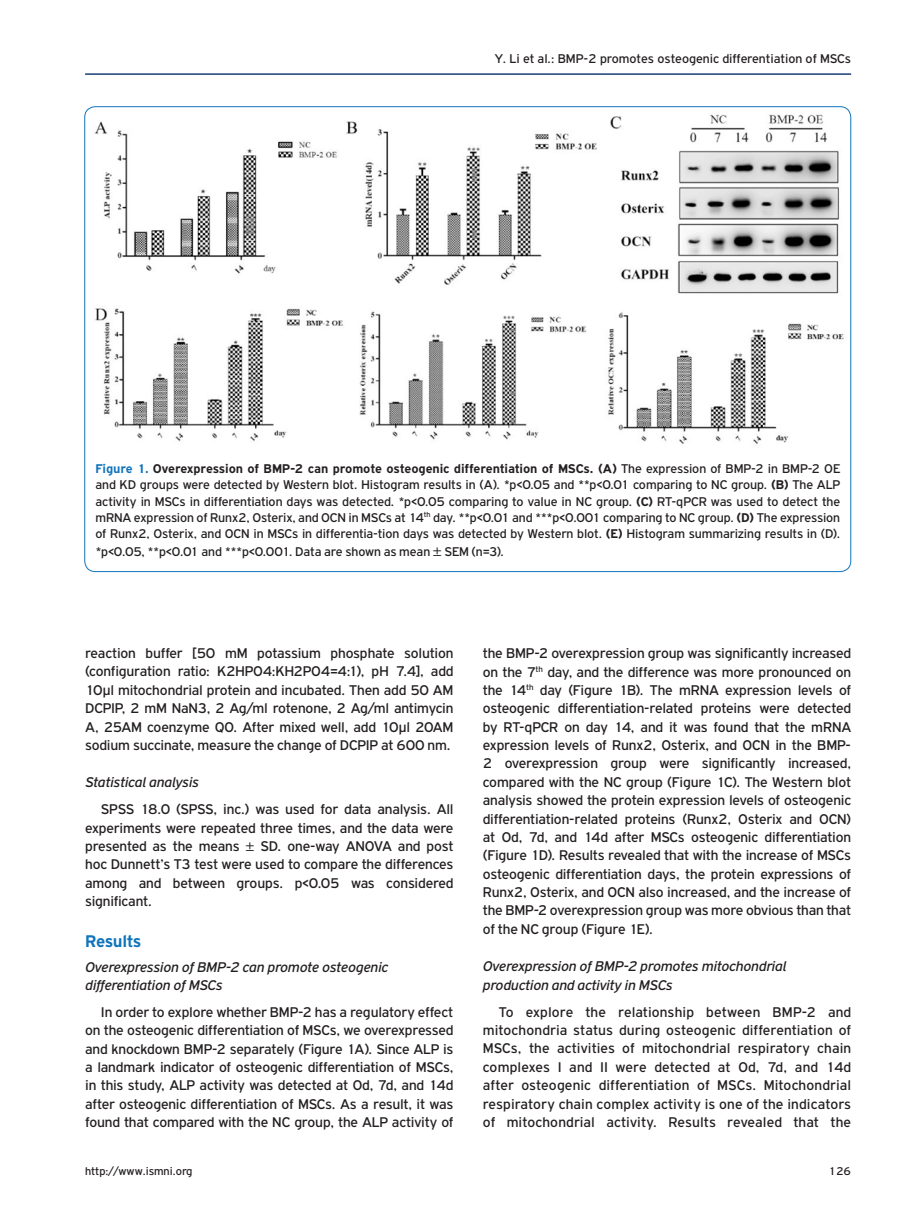
<style>
.page{position:relative;width:915px;height:1212px;background:#fff}
.page>*{position:absolute;margin:0;border:0;box-sizing:border-box;transform-origin:0 0}
.TITLE_BOLD{font:700 18px "PF Highway Gothic";letter-spacing:-.025em;color:#1074bc}
.TEXT_BASIC{font:15px/18.5px "PF Highway Gothic";letter-spacing:-.01em;color:#231f20;text-align:justify}
.TITLE_ITALIC{font:italic 15px/18.5px "PF Highway Gothic";letter-spacing:-.015em;color:#231f20}
.TITLE_ITALIC_AFTER{font:italic 15px/18.3px "PF Highway Gothic";letter-spacing:-.015em;color:#231f20}
.TEXT_FIGURE-TABLE{font:13.5px/16.2px "PF Highway Gothic";color:#231f20;text-align:justify}
.t1{font:12px "PF Highway Gothic";color:#231f20}
.s1{font-weight:700;color:#1074bc}
.s2{font-weight:700}
.s3{font-family:"Myriad Pro";font-size:15px}
.s4{font-family:"Myriad Pro"}
</style>
<div class="page">
<hr style="left:85px;top:73px;width:765px;height:2px;background:#1a3f74">
<img style="left:86px;top:107px;width:764px;height:338px">
<p class="TEXT_FIGURE-TABLE" style="left:494px;top:50px;width:358px">Y. Li et al.: BMP-2 promotes osteogenic differentiation of MSCs</p>
<p class="TEXT_FIGURE-TABLE" style="left:95px;top:461px;width:746px"><span class="s1">Figure 1.</span> <span class="s2">Overexpression of BMP-2 can promote osteogenic differentiation of MSCs. (A)</span> The expression of BMP-2 in BMP-2 OE and KD groups were detected by Western blot. Histogram results in (A). *p&lt;0.05 and **p&lt;0.01 comparing to NC group. <span class="s2">(B)</span> The ALP activity in MSCs in differentiation days was detected. *p&lt;0.05 comparing to value in NC group. <span class="s2">(C)</span> RT-qPCR was used to detect the mRNA expression of Runx2, Osterix, and OCN in MSCs at 14<sup>th</sup> day. **p&lt;0.01 and ***p&lt;0.001 comparing to NC group. <span class="s2">(D)</span> The expression of Runx2, Osterix, and OCN in MSCs in differentia-tion days was detected by Western blot. <span class="s2">(E)</span> Histogram summarizing results in (D).</p>
<p class="TEXT_FIGURE-TABLE" style="left:95px;top:543px;width:410px">*p&lt;0.05, **p&lt;0.01 and ***p&lt;0.001. Data are shown as mean <span class="s3">±</span> SEM (n=3).</p>
<p class="TEXT_BASIC" style="left:85px;top:644px;width:370px">reaction buffer [50 mM potassium phosphate solution (configuration ratio: K2HPO4:KH2PO4=4:1), pH 7.4], add 10μl mitochondrial protein and incubated. Then add 50 AM DCPIP, 2 mM NaN3, 2 Ag/ml rotenone, 2 Ag/ml antimycin A, 25AM coenzyme Q0. After mixed well, add 10μl 20AM sodium succinate, measure the change of DCPIP at 600 nm.</p>
<p class="TITLE_ITALIC" style="left:85px;top:773px;width:115px">Statistical analysis</p>
<p class="TEXT_BASIC" style="left:85px;top:800px;width:370px;text-indent:16px">SPSS 18.0 (SPSS, inc.) was used for data analysis. All experiments were repeated three times, and the data were presented as the means <span class="s4">±</span> SD. one-way ANOVA and post hoc Dunnett’s T3 test were used to compare the differences among and between groups. p&lt;0.05 was considered significant.</p>
<p class="TITLE_BOLD" style="left:85px;top:931px;width:58px">Results</p>
<p class="TITLE_ITALIC_AFTER" style="left:85px;top:957px;width:305px">Overexpression of BMP-2 can promote osteogenic differentiation of MSCs</p>
<p class="TEXT_BASIC" style="left:85px;top:1003px;width:370px;text-indent:16px">In order to explore whether BMP-2 has a regulatory effect on the osteogenic differentiation of MSCs, we overexpressed and knockdown BMP-2 separately (Figure 1A). Since ALP is a landmark indicator of osteogenic differentiation of MSCs, in this study, ALP activity was detected at 0d, 7d, and 14d after osteogenic differentiation of MSCs. As a result, it was found that compared with the NC group, the ALP activity of</p>
<p class="TEXT_BASIC" style="left:482px;top:644px;width:370px">the BMP-2 overexpression group was significantly increased on the 7<sup>th</sup> day, and the difference was more pronounced on the 14<sup>th</sup> day (Figure 1B). The mRNA expression levels of osteogenic differentiation-related proteins were detected by RT-qPCR on day 14, and it was found that the mRNA expression levels of Runx2, Osterix, and OCN in the BMP-2 overexpression group were significantly increased, compared with the NC group (Figure 1C). The Western blot analysis showed the protein expression levels of osteogenic differentiation-related proteins (Runx2, Osterix and OCN) at 0d, 7d, and 14d after MSCs osteogenic differentiation (Figure 1D). Results revealed that with the increase of MSCs osteogenic differentiation days, the protein expressions of Runx2, Osterix, and OCN also increased, and the increase of the BMP-2 overexpression group was more obvious than that of the NC group (Figure 1E).</p>
<p class="TITLE_ITALIC" style="left:482px;top:957px;width:305px">Overexpression of BMP-2 promotes mitochondrial production and activity in MSCs</p>
<p class="TEXT_BASIC" style="left:482px;top:1002px;width:370px;text-indent:16px">To explore the relationship between BMP-2 and mitochondria status during osteogenic differentiation of MSCs, the activities of mitochondrial respiratory chain complexes I and II were detected at 0d, 7d, and 14d after osteogenic differentiation of MSCs. Mitochondrial respiratory chain complex activity is one of the indicators of mitochondrial activity. Results revealed that the</p>
<p class="t1" style="left:85px;top:1165px;width:109px">http://www.ismni.org</p>
<p class="t1" style="left:828px;top:1165px;width:24px">126</p>
</div>
